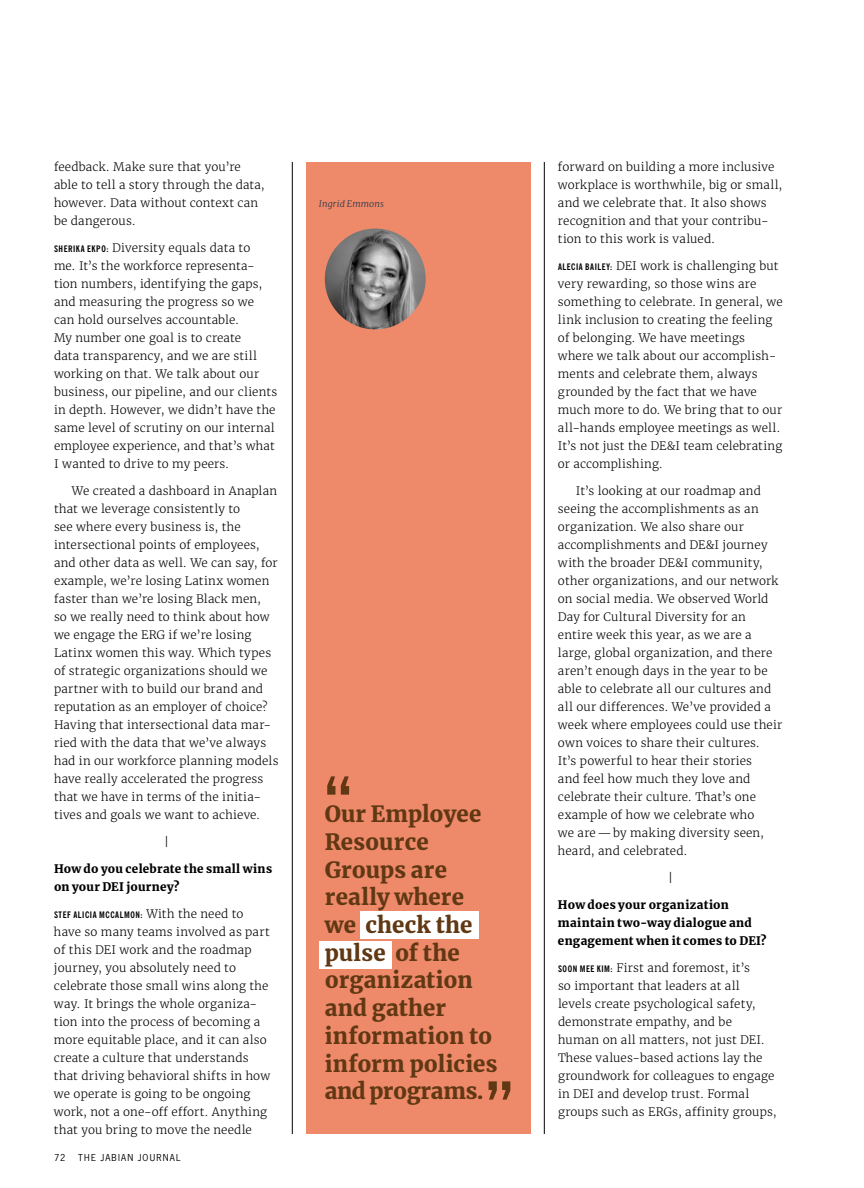
<style>
.page{position:relative;width:864px;height:1188px;background:#fff}
.page>*{position:absolute;margin:0;border:0;box-sizing:border-box;transform-origin:0 0}
.t1{font:700 61.05px "News Gothic BT";color:#603813}
.t2{font:900 22.2px/27.8px "Merriweather";letter-spacing:.005em;color:#603813}
.t3{font:300 11.7px/18px "Merriweather";letter-spacing:.01em;color:#000}
.t4{font:900 11.7px/18px "Merriweather";letter-spacing:.025em;color:#000}
.t5{font:700 condensed 9px "News Gothic BT";letter-spacing:.06em;color:#000}
.t6{font:9px "News Gothic Std";letter-spacing:.135em;color:#000}
.t7{font:italic 300 9px "Merriweather";letter-spacing:.015em;color:#2e3a4a}
.s1{font-family:"News Gothic BT";font-weight:700;font-stretch:condensed;font-size:9px}
.s2{font-family:"Merriweather";font-weight:300;font-stretch:normal;font-size:11.7px}
</style>
<div class="page">
<div style="left:306px;top:162px;width:225px;height:972px;background:#ee896a"></div>
<div style="left:360px;top:911px;width:118px;height:28px;background:#fff"></div>
<div style="left:319px;top:941px;width:73px;height:28px;background:#fff"></div>
<hr style="left:544px;top:162px;width:1px;height:972px;background:#000">
<hr style="left:292px;top:162px;width:1px;height:972px;background:#000">
<img style="left:325px;top:229px;width:101px;height:100px;border-radius:50px">
<p class="t3" style="left:54px;top:158px;width:212px">feedback. Make sure that you’re able to tell a story through the data, however. Data without context can be dangerous.</p>
<p class="t3" style="left:54px;top:239px;width:225px"><span class="s1">SHERIKA EKPO:</span> Diversity equals data to<br>me. It’s the workforce representa&shy;tion numbers, identifying the gaps, and measuring the progress so we can hold ourselves accountable.<br>My number one goal is to create<br>data transparency, and we are still working on that. We talk about our business, our pipeline, and our clients in depth. However, we didn’t have the same level of scrutiny on our internal employee experience, and that’s what I wanted to drive to my peers.</p>
<p class="t3" style="left:54px;top:482px;width:226px;text-indent:18px">We created a dashboard in Anaplan that we leverage consistently to<br>see where every business is, the intersectional points of employees, and other data as well. We can say, for example, we’re losing Latinx women faster than we’re losing Black men,<br>so we really need to think about how we engage the ERG if we’re losing Latinx women this way. Which types of strategic organizations should we partner with to build our brand and reputation as an employer of choice?<br>Having that intersectional data mar&shy;ried with the data that we’ve always had in our workforce planning models have really accelerated the progress that we have in terms of the initia&shy;tives and goals we want to achieve.</p>
<p class="t3" style="left:164px;top:833px;width:6px">|</p>
<p class="t4" style="left:54px;top:859px;width:220px">How do you celebrate the small wins on your DEI journey?</p>
<p class="t5" style="left:54px;top:909px;width:191px">STEF ALICIA MCCALMON: <span class="s2">With the need to</span></p>
<p class="t3" style="left:54px;top:923px;width:218px">have so many teams involved as part of this DEI work and the roadmap journey, you absolutely need to celebrate those small wins along the way. It brings the whole organiza&shy;tion into the process of becoming a more equitable place, and it can also create a culture that understands that driving behavioral shifts in how we operate is going to be ongoing work, not a one-off effort. Anything that you bring to move the needle</p>
<p class="t6" style="left:54px;top:1152px;width:13px">72</p>
<p class="t6" style="left:78px;top:1152px;width:104px">THE JABIAN JOURNAL</p>
<p class="t7" style="left:319px;top:197px;width:67px">Ingrid Emmons</p>
<h1 class="t1" style="left:325px;top:762px;width:28px">“</h1>
<h2 class="t2" style="left:325px;top:799px;width:174px">Our Employee<br>Resource<br>Groups are really where we check the pulse of the organization and gather information to inform policies and programs.</h2>
<h1 class="t1" style="left:486px;top:1067px;width:28px">”</h1>
<p class="t3" style="left:558px;top:158px;width:226px">forward on building a more inclusive workplace is worthwhile, big or small, and we celebrate that. It also shows recognition and that your contribu&shy;tion to this work is valued.</p>
<p class="t3" style="left:558px;top:257px;width:226px"><span class="s1">ALECIA BAILEY:</span> DEI work is challenging but very rewarding, so those wins are something to celebrate. In general, we link inclusion to creating the feeling of belonging. We have meetings where we talk about our accomplish&shy;ments and celebrate them, always grounded by the fact that we have much more to do. We bring that to our all-hands employee meetings as well.<br>It’s not just the DE&amp;I team celebrating or accomplishing.</p>
<p class="t3" style="left:558px;top:482px;width:226px;text-indent:18px">It’s looking at our roadmap and seeing the accomplishments as an organization. We also share our accomplishments and DE&amp;I journey with the broader DE&amp;I community, other organizations, and our network on social media. We observed World Day for Cultural Diversity for an entire week this year, as we are a large, global organization, and there aren’t enough days in the year to be able to celebrate all our cultures and all our differences. We’ve provided a week where employees could use their own voices to share their cultures.<br>It’s powerful to hear their stories<br>and feel how much they love and celebrate their culture. That’s one example of how we celebrate who<br>we are—by making diversity seen, heard, and celebrated.</p>
<p class="t3" style="left:668px;top:869px;width:6px">|</p>
<p class="t4" style="left:558px;top:895px;width:210px">How does your organization maintain two-way dialogue and engagement when it comes to DEI?</p>
<p class="t3" style="left:558px;top:959px;width:220px"><span class="s1">SOON MEE KIM:</span> First and foremost, it’s<br>so important that leaders at all<br>levels create psychological safety, demonstrate empathy, and be<br>human on all matters, not just DEI.<br>These values-based actions lay the groundwork for colleagues to engage in DEI and develop trust. Formal groups such as ERGs, affinity groups,</p>
</div>
